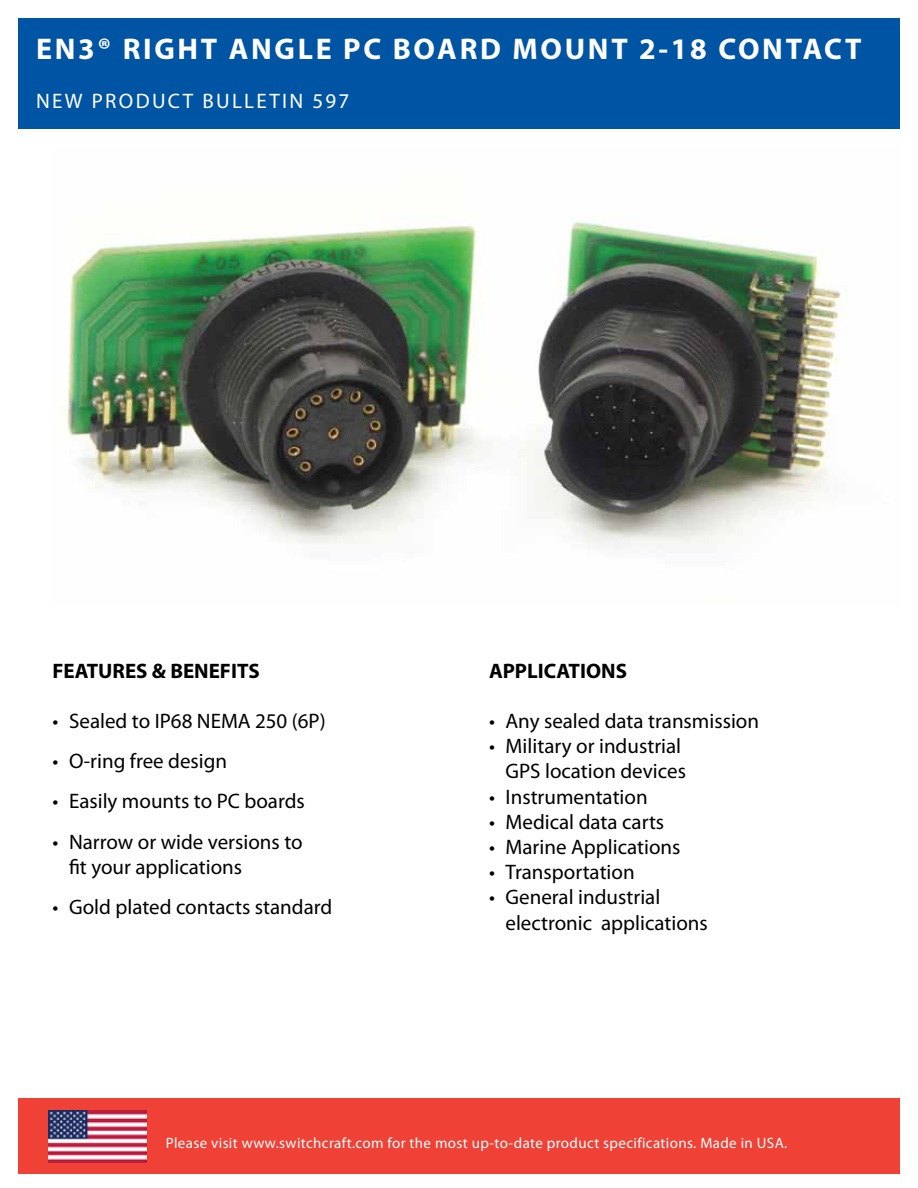
<style>
.page{position:relative;width:918px;height:1188px;background:#fff}
.page>*{position:absolute;margin:0;border:0;box-sizing:border-box;transform-origin:0 0}
.t1{font:700 30px "Myriad Pro";letter-spacing:.09em;color:#fff}
.t2{font:21px/25.2px "Myriad Pro";color:#000}
.t3{font:700 21px "Myriad Pro";color:#000}
.t4{font:21px "Myriad Pro";letter-spacing:.11em;color:#fff}
.t5{font:15px "Myriad Pro";letter-spacing:.025em;color:#fff}
</style>
<div class="page">
<div style="left:18px;top:19px;width:882px;height:110px;background:#0054a4"></div>
<img style="left:62px;top:216px;width:785px;height:332px">
<div style="left:18px;top:1099px;width:882px;height:75px;background:#ef4135"></div>
<img style="left:48px;top:1111px;width:98px;height:51px">
<h1 class="t1" style="left:36px;top:29px;width:827px">EN3® RIGHT ANGLE PC BOARD MOUNT 2-18 CONTACT</h1>
<p class="t4" style="left:36px;top:88px;width:315px">NEW PRODUCT BULLETIN 597</p>
<p class="t3" style="left:52px;top:657px;width:209px">FEATURES &amp; BENEFITS</p>
<p class="t2" style="left:52px;top:708px;width:275px">• Sealed to IP68 NEMA 250 (6P)</p>
<p class="t2" style="left:52px;top:748px;width:176px">• O-ring free design</p>
<p class="t2" style="left:52px;top:788px;width:254px">• Easily mounts to PC boards</p>
<p class="t2" style="left:69px;top:829px;width:235px;text-indent:-17px">• Narrow or wide versions to fit your applications</p>
<p class="t2" style="left:52px;top:894px;width:281px">• Gold plated contacts standard</p>
<p class="t3" style="left:489px;top:657px;width:140px">APPLICATIONS</p>
<p class="t2" style="left:489px;top:708px;width:272px">• Any sealed data transmission</p>
<p class="t2" style="left:489px;top:733px;width:198px;text-align:right">• Military or industrial<br>GPS location devices</p>
<p class="t2" style="left:489px;top:784px;width:160px">• Instrumentation</p>
<p class="t2" style="left:489px;top:809px;width:177px">• Medical data carts</p>
<p class="t2" style="left:489px;top:834px;width:193px">• Marine Applications</p>
<p class="t2" style="left:489px;top:859px;width:147px">• Transportation</p>
<p class="t2" style="left:506px;top:884px;width:204px;text-indent:-17px">• General industrial electronic applications</p>
<p class="t5" style="left:166px;top:1133px;width:623px">Please visit www.switchcraft.com for the most up-to-date product specifications. Made in USA.</p>
</div>
